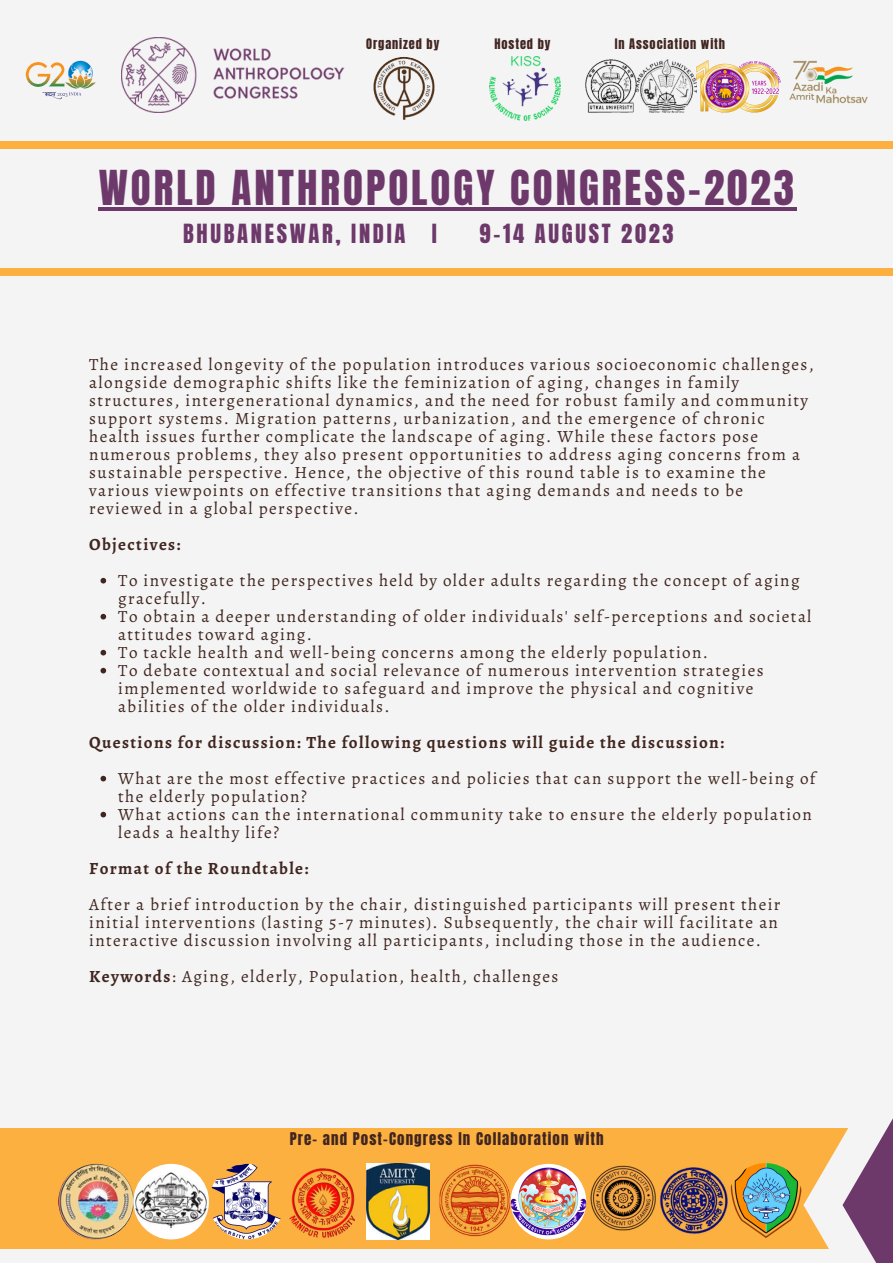
<style>
.page{position:relative;width:893px;height:1264px;background:#fff}
.page>*{position:absolute;margin:0;border:0;box-sizing:border-box;transform-origin:0 0}
.t1{font:40.95px "Anton";letter-spacing:.075em;color:#6d396b}
.t2{font:22.5px "Anton";letter-spacing:.12em;color:#6d396b}
.t3{font:17.1px/18px "Alegreya";letter-spacing:.08em;color:#40261f}
.t4{font:700 17.1px "Alegreya";letter-spacing:.08em;color:#40261f}
.t5{font:14.85px "Anton";letter-spacing:.075em;color:#412520}
.t6{font:12.3px "Anton";letter-spacing:.075em;color:#412520}
.s1{font-weight:700}
</style>
<div class="page">
<div style="left:0;top:0;width:892px;height:1262px;background:#f4f4f4"></div>
<div style="left:1px;top:269px;width:891px;height:7px;background:#fbb040"></div>
<div style="left:0;top:1128px;width:892px;height:120px;background:#fbb040"></div>
<svg style="left:803px;top:1139px;width:39px;height:110px;fill:#f4f4f4"></svg>
<svg style="left:842px;top:1120px;width:50px;height:142px;background:#a88aa6"></svg>
<div style="left:1px;top:141px;width:891px;height:7px;background:#fbb040"></div>
<hr style="left:99px;top:207px;width:698px;height:3px;background:#6d396b">
<svg style="left:100px;top:578px;width:6px;height:5px"></svg>
<svg style="left:100px;top:614px;width:6px;height:5px"></svg>
<svg style="left:100px;top:650px;width:6px;height:5px"></svg>
<svg style="left:100px;top:668px;width:6px;height:5px"></svg>
<svg style="left:100px;top:775px;width:6px;height:6px"></svg>
<svg style="left:100px;top:811px;width:6px;height:6px"></svg>
<img style="left:58px;top:1163px;width:76px;height:76px;border-radius:50%">
<img style="left:133px;top:1163px;width:76px;height:76px;border-radius:50%">
<img style="left:209px;top:1163px;width:75px;height:76px;border-radius:50%">
<img style="left:284px;top:1163px;width:76px;height:76px;border-radius:50%">
<img style="left:435px;top:1163px;width:75px;height:76px;border-radius:50%">
<img style="left:510px;top:1163px;width:76px;height:76px;border-radius:50%">
<img style="left:366px;top:1163px;width:63px;height:75px">
<img style="left:574px;top:1165px;width:154px;height:69px">
<img style="left:727px;top:1163px;width:76px;height:75px;border-radius:50%">
<img style="left:585px;top:59px;width:49px;height:53px">
<img style="left:634px;top:59px;width:146px;height:53px">
<img style="left:372px;top:57px;width:63px;height:63px;border-radius:50%">
<img style="left:121px;top:38px;width:224px;height:75px">
<img style="left:780px;top:60px;width:88px;height:44px">
<img style="left:25px;top:60px;width:71px;height:40px">
<img style="left:489px;top:57px;width:71px;height:63px">
<p class="t6" style="left:366px;top:35px;width:75px">Organized by</p>
<p class="t6" style="left:494px;top:35px;width:58px">Hosted by</p>
<p class="t6" style="left:614px;top:35px;width:112px">In Association with</p>
<p class="t1" style="left:99px;top:158px;width:696px">WORLD ANTHROPOLOGY CONGRESS-2023</p>
<p class="t2" style="left:183px;top:217px;width:255px">BHUBANESWAR, INDIA I</p>
<p class="t2" style="left:479px;top:217px;width:196px">9-14 AUGUST 2023</p>
<p class="t3" style="left:89px;top:355px;width:726px">The increased longevity of the population introduces various socioeconomic challenges, alongside demographic shifts like the feminization of aging, changes in family structures, intergenerational dynamics, and the need for robust family and community support systems. Migration patterns, urbanization, and the emergence of chronic health issues further complicate the landscape of aging. While these factors pose numerous problems, they also present opportunities to address aging concerns from a sustainable perspective. Hence, the objective of this round table is to examine the various viewpoints on effective transitions that aging demands and needs to be reviewed in a global perspective.</p>
<p class="t4" style="left:89px;top:532px;width:93px">Objectives:</p>
<p class="t3" style="left:118px;top:571px;width:682px">To investigate the perspectives held by older adults regarding the concept of aging gracefully.</p>
<p class="t3" style="left:118px;top:607px;width:694px">To obtain a deeper understanding of older individuals' self-perceptions and societal attitudes toward aging.</p>
<p class="t3" style="left:118px;top:643px;width:591px">To tackle health and well-being concerns among the elderly population.</p>
<p class="t3" style="left:118px;top:661px;width:646px">To debate contextual and social relevance of numerous intervention strategies implemented worldwide to safeguard and improve the physical and cognitive abilities of the older individuals.</p>
<p class="t4" style="left:89px;top:730px;width:636px">Questions for discussion: The following questions will guide the discussion:</p>
<p class="t3" style="left:118px;top:769px;width:698px">What are the most effective practices and policies that can support the well-being of the elderly population?</p>
<p class="t3" style="left:118px;top:805px;width:695px">What actions can the international community take to ensure the elderly population leads a healthy life?</p>
<p class="t4" style="left:89px;top:856px;width:221px">Format of the Roundtable:</p>
<p class="t3" style="left:89px;top:894px;width:692px">After a brief introduction by the chair, distinguished participants will present their initial interventions (lasting 5-7 minutes). Subsequently, the chair will facilitate an interactive discussion involving all participants, including those in the audience.</p>
<p class="t3" style="left:89px;top:966px;width:470px"><span class="s1">Keywords</span>: Aging, elderly, Population, health, challenges</p>
<p class="t5" style="left:290px;top:1128px;width:315px">Pre- and Post-Congress In Collaboration with</p>
</div>
